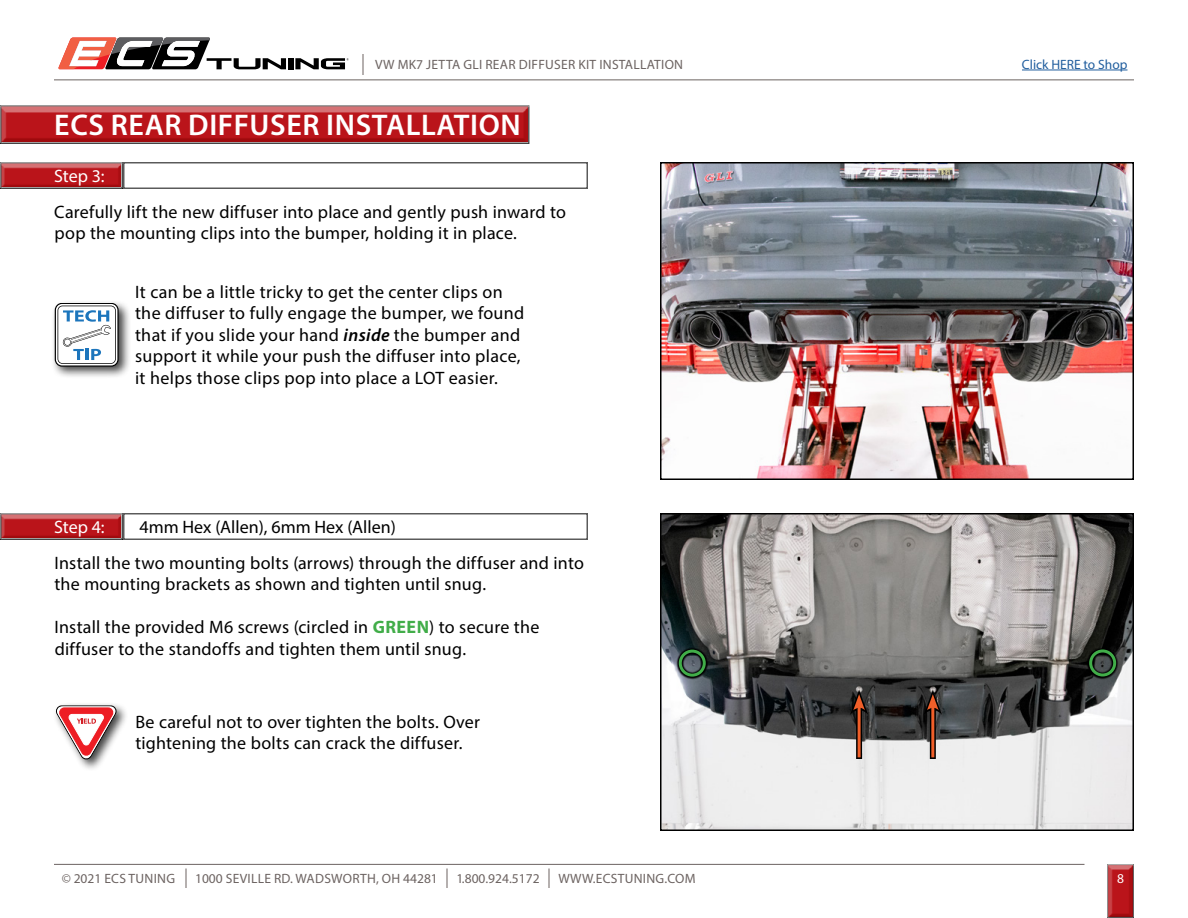
<style>
.page{position:relative;width:1188px;height:918px;background:#fff}
.page>*{position:absolute;margin:0;border:0;box-sizing:border-box;transform-origin:0 0}
.t1{font:600 30px "Myriad Pro";letter-spacing:.02em;color:#fff}
.t2{font:18px/21.6px "Myriad Pro";letter-spacing:.015em;color:#000}
.t3{font:18px "Myriad Pro";letter-spacing:-.005em;color:#fff}
.t4{font:13.5px "Myriad Pro";letter-spacing:.02em;color:#6c6361}
.t5{font:13.5px "Myriad Pro";color:#215e9e}
.t6{font:13.5px "Myriad Pro";color:#6c6361}
.t7{font:13.5px "Myriad Pro";color:#fff}
.s1{font-weight:600;font-style:italic}
.s2{font-weight:700;color:#41ad49}
</style>
<div class="page">
<div style="left:288px;top:58px;width:5px;height:11px;background:#000"></div>
<svg style="left:58px;top:38px;width:228px;height:31px"></svg>
<svg style="left:295px;top:58px;width:54px;height:11px"></svg>
<hr style="left:54px;top:80px;width:1080px;height:1px;background:#6c6361">
<svg style="left:363px;top:54px;width:1px;height:21px"></svg>
<hr style="left:1022px;top:70px;width:106px;height:1px;background:#215e9e">
<div style="left:1101px;top:861px;width:39px;height:57px;background:#000;opacity:.75"></div>
<hr style="left:54px;top:864px;width:1030px;height:1px;background:#6c6361">
<svg style="left:549px;top:868px;width:1px;height:20px"></svg>
<svg style="left:186px;top:868px;width:1px;height:20px"></svg>
<svg style="left:447px;top:868px;width:1px;height:20px"></svg>
<img style="left:663px;top:165px;width:468px;height:312px">
<div style="left:660px;top:162px;width:474px;height:318px;border:2px solid #000"></div>
<div style="left:0;top:159px;width:129px;height:30px;background:#000;opacity:.75"></div>
<div style="left:0;top:101px;width:537px;height:43px;background:#000;opacity:.75"></div>
<img style="left:663px;top:516px;width:468px;height:312px">
<div style="left:660px;top:513px;width:474px;height:318px;border:2px solid #000"></div>
<div style="left:0;top:510px;width:129px;height:30px;background:#000;opacity:.75"></div>
<div style="left:856px;top:704px;width:6px;height:55px;background:#5d240f"></div>
<hr style="left:858px;top:705px;width:3px;height:52px;background:#f15f29">
<svg style="left:850px;top:690px;width:18px;height:25px"></svg>
<div style="left:930px;top:704px;width:6px;height:55px;background:#53200e"></div>
<hr style="left:931px;top:705px;width:3px;height:52px;background:#f15f29">
<svg style="left:924px;top:690px;width:18px;height:25px"></svg>
<div style="left:53px;top:701px;width:75px;height:70px;background:#000;opacity:.75"></div>
<svg style="left:55px;top:706px;width:63px;height:54px"></svg>
<svg style="left:676px;top:647px;width:33px;height:32px"></svg>
<div style="left:679px;top:650px;width:27px;height:27px;border:3px solid #41ad49;border-radius:50%"></div>
<svg style="left:1087px;top:647px;width:32px;height:32px"></svg>
<div style="left:1089px;top:650px;width:27px;height:26px;border:3px solid #41ad49;border-radius:50%"></div>
<div style="left:51px;top:299px;width:80px;height:80px;background:#000;opacity:.75"></div>
<svg style="left:55px;top:304px;width:64px;height:62px"></svg>
<p class="t4" style="left:375px;top:56px;width:310px">VW MK7 JETTA GLI REAR DIFFUSER KIT INSTALLATION</p>
<p class="t5" style="left:1022px;top:56px;width:107px">Click HERE to Shop</p>
<h1 class="t1" style="left:54px;top:106px;width:468px">ECS REAR DIFFUSER INSTALLATION</h1>
<p class="t3" style="left:54px;top:164px;width:52px">Step 3:</p>
<p class="t2" style="left:54px;top:200px;width:513px">Carefully lift the new diffuser into place and gently push inward to pop the mounting clips into the bumper, holding it in place.</p>
<p class="t2" style="left:135px;top:280px;width:391px">It can be a little tricky to get the center clips on the diffuser to fully engage the bumper, we found that if you slide your hand <span class="s1">inside</span> the bumper and support it while your push the diffuser into place, it helps those clips pop into place a LOT easier.</p>
<p class="t2" style="left:139px;top:515px;width:258px">4mm Hex (Allen), 6mm Hex (Allen)</p>
<p class="t3" style="left:54px;top:515px;width:52px">Step 4:</p>
<p class="t2" style="left:54px;top:551px;width:531px">Install the two mounting bolts (arrows) through the diffuser and into the mounting brackets as shown and tighten until snug.</p>
<p class="t2" style="left:55px;top:616px;width:486px">Install the provided M6 screws (circled in <span class="s2">GREEN</span>) to secure the diffuser to the standoffs and tighten them until snug.</p>
<p class="t2" style="left:135px;top:711px;width:346px">Be careful not to over tighten the bolts. Over tightening the bolts can crack the diffuser.</p>
<p class="t4" style="left:62px;top:870px;width:115px">© 2021 ECS TUNING</p>
<p class="t4" style="left:195px;top:870px;width:244px">1000 SEVILLE RD. WADSWORTH, OH 44281</p>
<p class="t6" style="left:456px;top:870px;width:85px">1.800.924.5172</p>
<p class="t4" style="left:558px;top:870px;width:139px">WWW.ECSTUNING.COM</p>
<p class="t7" style="left:1117px;top:870px;width:8px">8</p>
</div>
